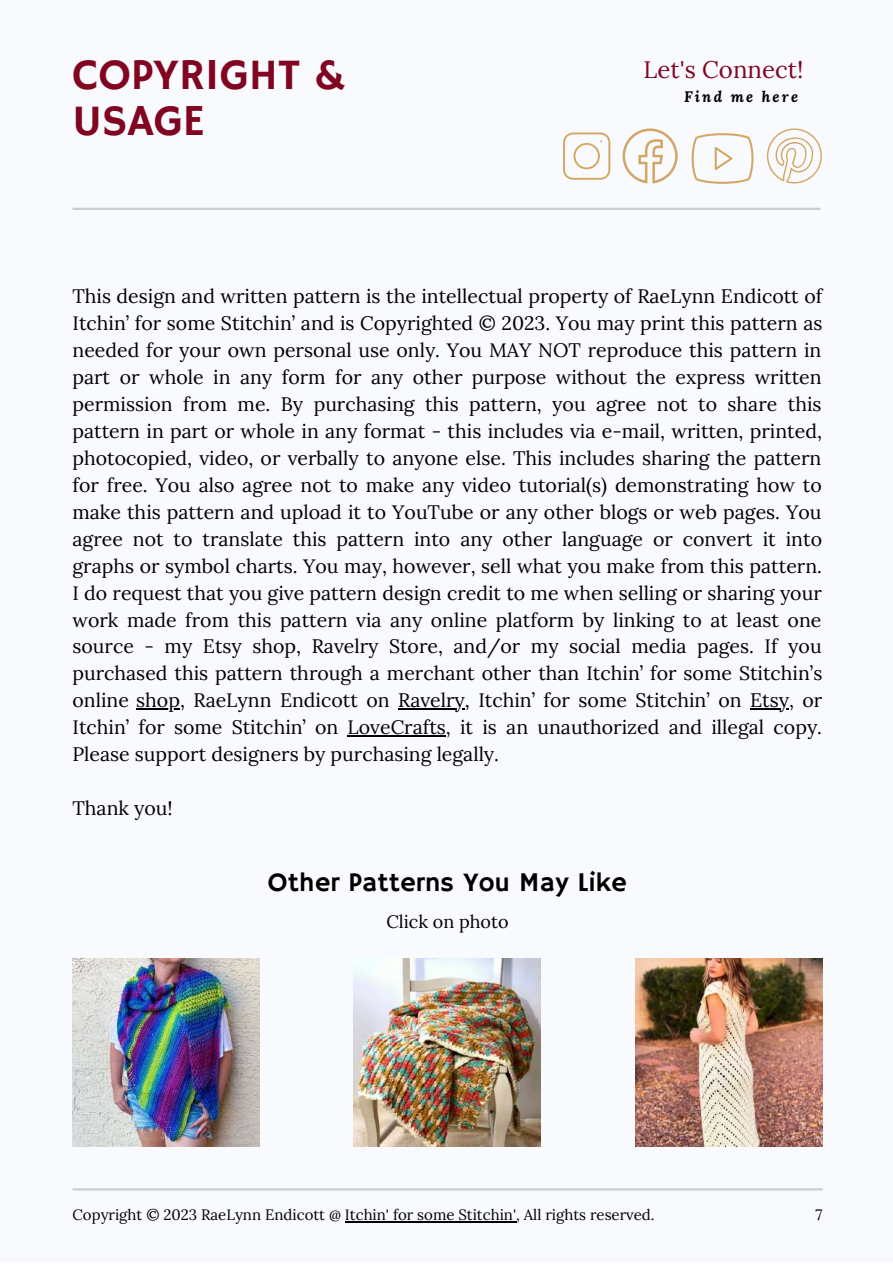
<style>
.page{position:relative;width:893px;height:1264px;background:#fff}
.page>*{position:absolute;margin:0;border:0;box-sizing:border-box;transform-origin:0 0}
.t1{font:44.1px/46px "Hammersmith One";color:#810520}
.t2{font:27px "Hammersmith One";color:#000}
.t3{font:24px "Lora";color:#810520}
.t4{font:19.5px/27px "Lora";color:#000;text-align:justify}
.t5{font:18px "Lora";color:#000}
.t6{font:15px "Lora";color:#000}
.t7{font:italic 700 15px "Lora";letter-spacing:.15em;color:#000}
</style>
<div class="page">
<div style="left:0;top:0;width:892px;height:1262px;background:#f8fafd"></div>
<hr style="left:72px;top:208px;width:748px;height:2px;background:#c9ced6">
<hr style="left:72px;top:1188px;width:750px;height:2px;background:#c9ced6">
<hr style="left:136px;top:708px;width:44px;height:1px;background:#000">
<hr style="left:398px;top:708px;width:67px;height:1px;background:#000">
<hr style="left:750px;top:708px;width:39px;height:1px;background:#000">
<hr style="left:347px;top:735px;width:99px;height:1px;background:#000">
<img style="left:72px;top:958px;width:187px;height:188px">
<img style="left:354px;top:958px;width:186px;height:188px">
<img style="left:635px;top:958px;width:187px;height:188px">
<hr style="left:345px;top:1220px;width:171px;height:2px;background:#000">
<svg style="left:563px;top:132px;width:47px;height:48px"></svg>
<svg style="left:622px;top:128px;width:55px;height:55px"></svg>
<svg style="left:691px;top:133px;width:62px;height:51px"></svg>
<svg style="left:766px;top:128px;width:55px;height:55px"></svg>
<h1 class="t1" style="left:72px;top:54px;width:273px">COPYRIGHT &amp;<br>USAGE</h1>
<p class="t3" style="left:643px;top:54px;width:161px">Let's Connect!</p>
<p class="t7" style="left:684px;top:86px;width:115px">Find me here</p>
<p class="t4" style="left:72px;top:282px;width:751px">This design and written pattern is the intellectual property of RaeLynn Endicott of Itchin’ for some Stitchin’ and is Copyrighted © 2023. You may print this pattern as needed for your own personal use only. You MAY NOT reproduce this pattern in part or whole in any form for any other purpose without the express written permission from me. By purchasing this pattern, you agree not to share this pattern in part or whole in any format - this includes via e-mail, written, printed, photocopied, video, or verbally to anyone else. This includes sharing the pattern for free. You also agree not to make any video tutorial(s) demonstrating how to make this pattern and upload it to YouTube or any other blogs or web pages. You agree not to translate this pattern into any other language or convert it into graphs or symbol charts. You may, however, sell what you make from this pattern.<br>I do request that you give pattern design credit to me when selling or sharing your work made from this pattern via any online platform by linking to at least one source - my Etsy shop, Ravelry Store, and/or my social media pages. If you purchased this pattern through a merchant other than Itchin’ for some Stitchin’s online shop, RaeLynn Endicott on Ravelry, Itchin’ for some Stitchin’ on Etsy, or Itchin’ for some Stitchin’ on LoveCrafts, it is an unauthorized and illegal copy.<br>Please support designers by purchasing legally.</p>
<p class="t4" style="left:72px;top:794px;width:102px">Thank you!</p>
<h2 class="t2" style="left:267px;top:866px;width:361px">Other Patterns You May Like</h2>
<p class="t5" style="left:386px;top:909px;width:124px">Click on photo</p>
<p class="t6" style="left:72px;top:1204px;width:583px">Copyright © 2023 RaeLynn Endicott @ Itchin' for some Stitchin', All rights reserved.</p>
<p class="t6" style="left:815px;top:1204px;width:8px">7</p>
</div>
